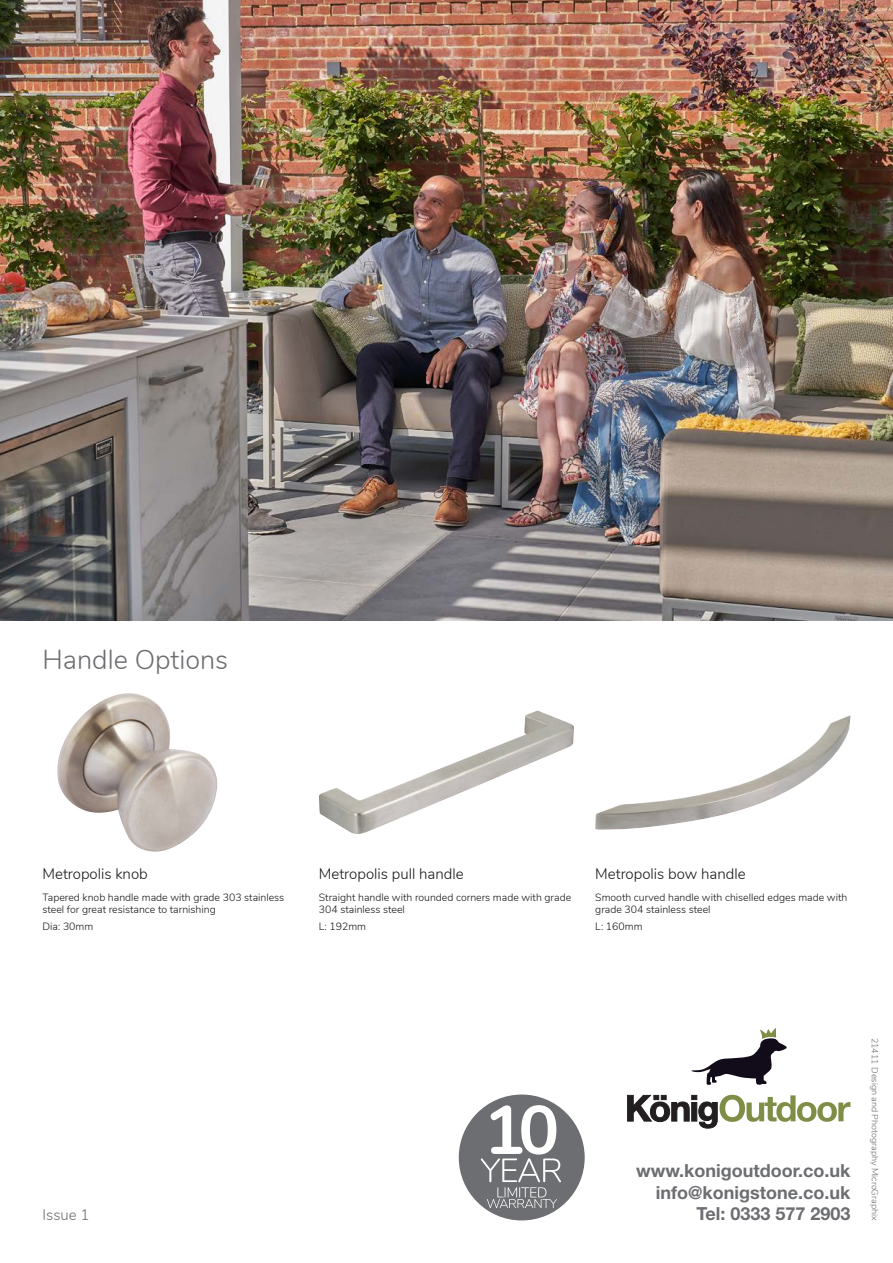
<style>
.page{position:relative;width:893px;height:1263px;background:#fff}
.page>*{position:absolute;margin:0;border:0;box-sizing:border-box;transform-origin:0 0}
.t1{font:300 27px "Nunito";color:#6d6e71}
.t2{font:700 18px "Helvetica Neue LT Pro";color:#6d6e71}
.t3{font:300 15px "Nunito";color:#161616}
.t4{font:300 15px "Nunito";color:#6d6e71}
.t5{font:300 10.5px/12.6px "Nunito";color:#161616}
.t6{font:300 9px "Nunito";color:#6d6e71}
</style>
<div class="page">
<svg style="left:627px;top:1095px;width:223px;height:33px"></svg>
<svg style="left:691px;top:1028px;width:96px;height:57px"></svg>
<img style="left:57px;top:693px;width:161px;height:159px">
<img style="left:319px;top:711px;width:255px;height:123px">
<img style="left:595px;top:715px;width:255px;height:115px">
<img style="left:0;top:0;width:893px;height:621px">
<div style="left:459px;top:1094px;width:126px;height:126px;background:#6d6e71;border-radius:50%"></div>
<svg style="left:481px;top:1105px;width:80px;height:103px"></svg>
<p class="t1" style="left:43px;top:640px;width:187px">Handle Options</p>
<p class="t3" style="left:43px;top:863px;width:107px">Metropolis knob</p>
<p class="t5" style="left:43px;top:890px;width:243px">Tapered knob handle made with grade 303 stainless steel for great resistance to tarnishing</p>
<p class="t5" style="left:43px;top:919px;width:52px">Dia: 30mm</p>
<p class="t3" style="left:319px;top:863px;width:146px">Metropolis pull handle</p>
<p class="t5" style="left:319px;top:890px;width:254px">Straight handle with rounded corners made with grade<br>304 stainless steel</p>
<p class="t5" style="left:319px;top:919px;width:49px">L: 192mm</p>
<p class="t3" style="left:595px;top:863px;width:152px">Metropolis bow handle</p>
<p class="t5" style="left:595px;top:890px;width:254px">Smooth curved handle with chiselled edges made with grade 304 stainless steel</p>
<p class="t5" style="left:595px;top:919px;width:49px">L: 160mm</p>
<p class="t2" style="left:636px;top:1160px;width:216px">www.konigoutdoor.co.uk</p>
<p class="t2" style="left:656px;top:1181px;width:196px">info@konigstone.co.uk</p>
<p class="t4" style="left:43px;top:1204px;width:48px">Issue 1</p>
<p class="t2" style="left:696px;top:1203px;width:156px">Tel: 0333 577 2903</p>
<p class="t6" style="left:881px;top:1038px;width:184px;rotate:90deg">21411 Design and Photography MicroGraphix</p>
</div>
